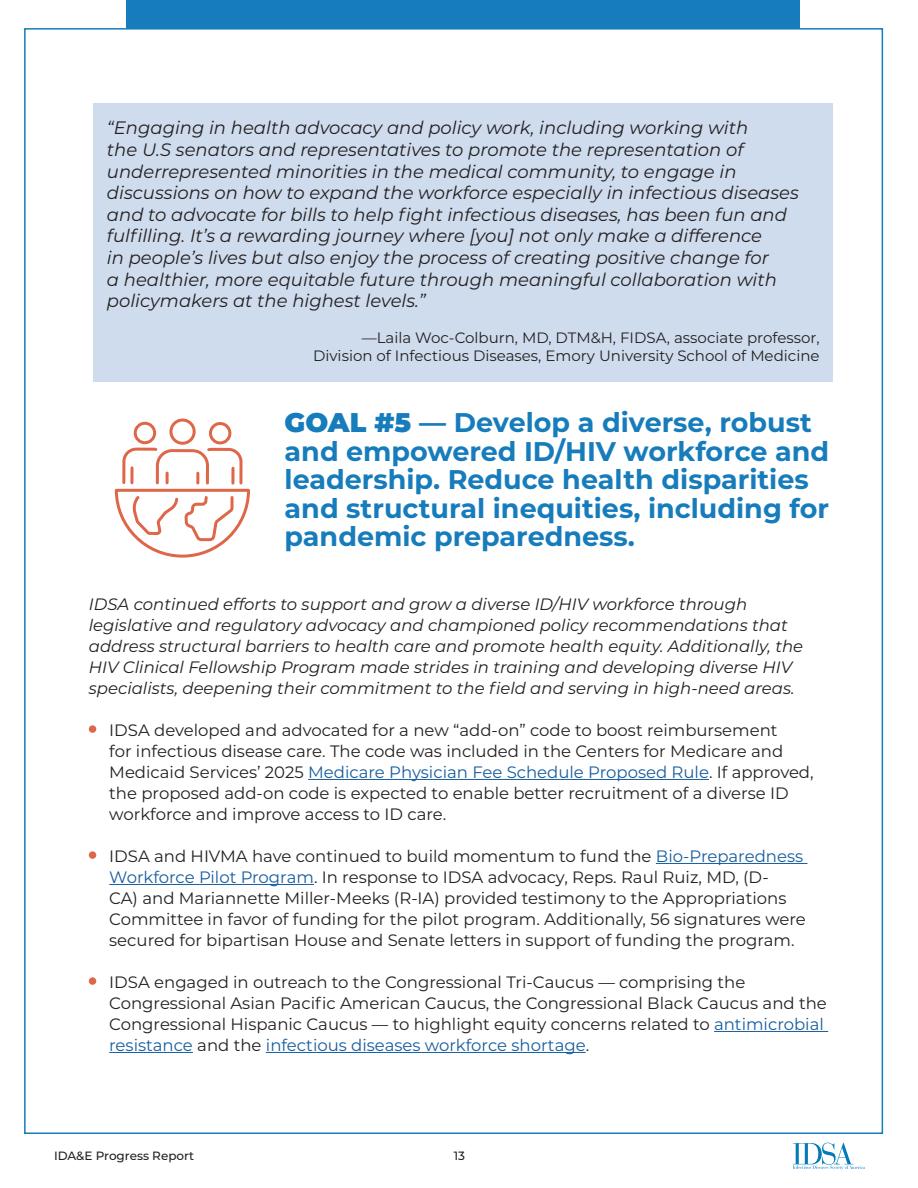
<style>
.page{position:relative;width:918px;height:1188px;background:#fff}
.page>*{position:absolute;margin:0;border:0;box-sizing:border-box;transform-origin:0 0}
.t1{font:700 27px/28.5px "Montserrat";color:#167cbb}
.t2{font:italic 18px/21.6px "Montserrat";color:#231f20}
.t3{font:16.5px/21px "Montserrat";color:#231f20}
.t4{font:italic 16.5px/21px "Montserrat";color:#231f20}
.t5{font:15px/18px "Montserrat";color:#231f20;text-align:right}
.t6{font:500 12px "Montserrat";color:#231f20}
.s1{font-weight:900}
.s2{color:#175d9e}
</style>
<div class="page">
<hr style="left:308px;top:779px;width:401px;height:1px;background:#175d9e">
<hr style="left:656px;top:863px;width:151px;height:1px;background:#175d9e">
<hr style="left:109px;top:884px;width:205px;height:1px;background:#175d9e">
<hr style="left:714px;top:1031px;width:114px;height:1px;background:#175d9e">
<hr style="left:109px;top:1052px;width:84px;height:1px;background:#175d9e">
<hr style="left:266px;top:1052px;width:320px;height:1px;background:#175d9e">
<div style="left:89px;top:725px;width:7px;height:8px;background:#de6649;border-radius:50%"></div>
<div style="left:89px;top:851px;width:7px;height:8px;background:#de6649;border-radius:50%"></div>
<div style="left:89px;top:977px;width:7px;height:8px;background:#de6649;border-radius:50%"></div>
<svg style="left:114px;top:418px;width:136px;height:140px"></svg>
<svg style="left:793px;top:1143px;width:72px;height:27px"></svg>
<div style="left:126px;top:0;width:674px;height:28px;background:#167cbb"></div>
<div style="left:93px;top:104px;width:740px;height:278px;background:#cfdced"></div>
<p class="t2" style="left:107px;top:117px;width:694px">“Engaging in health advocacy and policy work, including working with<br>the U.S senators and representatives to promote the representation of underrepresented minorities in the medical community, to engage in discussions on how to expand the workforce especially in infectious diseases and to advocate for bills to help fight infectious diseases, has been fun and fulfilling. It’s a rewarding journey where [you] not only make a difference<br>in people’s lives but also enjoy the process of creating positive change for<br>a healthier, more equitable future through meaningful collaboration with policymakers at the highest levels.”</p>
<p class="t5" style="left:313px;top:328px;width:508px">—Laila Woc-Colburn, MD, DTM&amp;H, FIDSA, associate professor,<br>Division of Infectious Diseases, Emory University School of Medicine</p>
<p class="t1" style="left:285px;top:407px;width:546px"><span class="s1">GOAL #5</span> — Develop a diverse, robust and empowered ID/HIV workforce and leadership. Reduce health disparities and structural inequities, including for pandemic preparedness.</p>
<p class="t4" style="left:89px;top:593px;width:716px">IDSA continued efforts to support and grow a diverse ID/HIV workforce through legislative and regulatory advocacy and championed policy recommendations that address structural barriers to health care and promote health equity. Additionally, the HIV Clinical Fellowship Program made strides in training and developing diverse HIV specialists, deepening their commitment to the field and serving in high-need areas.</p>
<p class="t3" style="left:109px;top:719px;width:706px">IDSA developed and advocated for a new “add-on” code to boost reimbursement<br>for infectious disease care. The code was included in the Centers for Medicare and Medicaid Services’ 2025 <span class="s2">Medicare Physician Fee Schedule Proposed Rule</span>. If approved, the proposed add-on code is expected to enable better recruitment of a diverse ID workforce and improve access to ID care.</p>
<p class="t3" style="left:109px;top:845px;width:698px">IDSA and HIVMA have continued to build momentum to fund the <span class="s2">Bio-Preparedness Workforce Pilot Program</span>. In response to IDSA advocacy, Reps. Raul Ruiz, MD, (D-<br>CA) and Mariannette Miller-Meeks (R-IA) provided testimony to the Appropriations Committee in favor of funding for the pilot program. Additionally, 56 signatures were secured for bipartisan House and Senate letters in support of funding the program.</p>
<p class="t3" style="left:109px;top:971px;width:719px">IDSA engaged in outreach to the Congressional Tri-Caucus — comprising the Congressional Asian Pacific American Caucus, the Congressional Black Caucus and the Congressional Hispanic Caucus — to highlight equity concerns related to <span class="s2">antimicrobial resistance</span> and the <span class="s2">infectious diseases workforce shortage</span>.</p>
<p class="t6" style="left:54px;top:1147px;width:142px">IDA&amp;E Progress Report</p>
<p class="t6" style="left:454px;top:1147px;width:13px">13</p>
</div>
